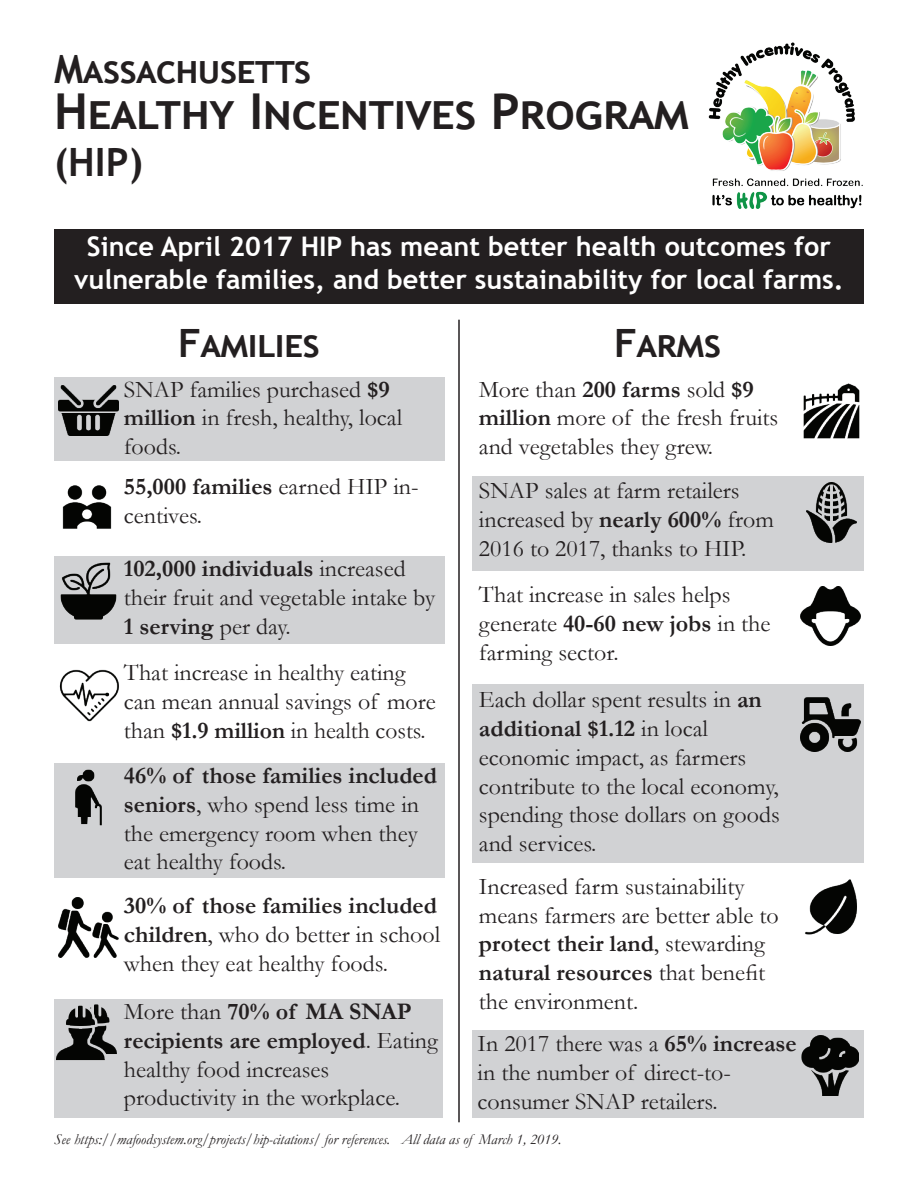
<style>
.page{position:relative;width:918px;height:1188px;background:#fff}
.page>*{position:absolute;margin:0;border:0;box-sizing:border-box;transform-origin:0 0}
.t1{font:700 49.5px "Trebuchet MS";color:#231f20}
.t2{font:700 39px "Trebuchet MS";color:#231f20}
.t3{font:700 27px/32.4px "Trebuchet MS";color:#fff;text-align:center}
.t4{font:24px/28.8px "Garamond";color:#231f20}
.t5{font:italic 15px "Garamond";color:#231f20}
.s1{font-weight:700}
</style>
<div class="page">
<div style="left:54px;top:230px;width:810px;height:74px;background:#231f20"></div>
<div style="left:472px;top:1031px;width:392px;height:87px;background:#d1d2d4"></div>
<div style="left:472px;top:684px;width:392px;height:179px;background:#d1d2d4"></div>
<div style="left:54px;top:999px;width:388px;height:119px;background:#d1d2d4"></div>
<div style="left:54px;top:763px;width:390px;height:115px;background:#d1d2d4"></div>
<div style="left:54px;top:556px;width:390px;height:88px;background:#d1d2d4"></div>
<div style="left:54px;top:378px;width:390px;height:83px;background:#d1d2d4"></div>
<img style="left:803px;top:383px;width:57px;height:56px">
<img style="left:58px;top:385px;width:60px;height:51px">
<img style="left:62px;top:485px;width:50px;height:44px">
<img style="left:60px;top:562px;width:57px;height:58px">
<img style="left:59px;top:669px;width:60px;height:53px">
<img style="left:75px;top:769px;width:27px;height:57px">
<img style="left:58px;top:897px;width:60px;height:60px">
<img style="left:801px;top:697px;width:60px;height:54px">
<img style="left:801px;top:586px;width:59px;height:60px">
<img style="left:708px;top:42px;width:155px;height:167px">
<img style="left:56px;top:1004px;width:60px;height:57px">
<img style="left:805px;top:879px;width:52px;height:56px">
<hr style="left:458px;top:320px;width:2px;height:802px;background:#231f20">
<img style="left:801px;top:1035px;width:58px;height:60px">
<div style="left:472px;top:476px;width:392px;height:95px;background:#d1d2d4"></div>
<img style="left:806px;top:482px;width:51px;height:60px">
<h2 class="t2" style="left:54px;top:45px;width:258px">Massachusetts</h2>
<h1 class="t1" style="left:54px;top:81px;width:636px">Healthy Incentives Program</h1>
<h2 class="t2" style="left:54px;top:138px;width:91px">(HIP)</h2>
<p class="t3" style="left:74px;top:231px;width:771px">Since April 2017 HIP has meant better health outcomes for vulnerable families, and better sustainability for local farms.</p>
<h2 class="t2" style="left:178px;top:319px;width:143px">Families</h2>
<p class="t4" style="left:124px;top:374px;width:280px">SNAP families purchased <span class="s1">$9 million</span> in fresh, healthy, local foods.</p>
<p class="t4" style="left:124px;top:471px;width:296px"><span class="s1">55,000 families</span> earned HIP in&shy;centives.</p>
<p class="t4" style="left:124px;top:554px;width:313px"><span class="s1">102,000 individuals</span> increased their fruit and vegetable intake by<br><span class="s1">1 serving</span> per day.</p>
<p class="t4" style="left:124px;top:658px;width:313px">That increase in healthy eating can mean annual savings of more than <span class="s1">$1.9 million</span> in health costs.</p>
<p class="t4" style="left:124px;top:760px;width:315px"><span class="s1">46% of those families included seniors</span>, who spend less time in the emergency room when they eat healthy foods.</p>
<p class="t4" style="left:124px;top:890px;width:318px"><span class="s1">30% of those families included children</span>, who do better in school when they eat healthy foods.</p>
<p class="t4" style="left:124px;top:996px;width:316px">More than <span class="s1">70% of MA SNAP recipients are employed</span>. Eating healthy food increases productivity in the workplace.</p>
<h2 class="t2" style="left:614px;top:319px;width:108px">Farms</h2>
<p class="t4" style="left:479px;top:374px;width:301px">More than <span class="s1">200 farms</span> sold <span class="s1">$9 million</span> more of the fresh fruits and vegetables they grew.</p>
<p class="t4" style="left:479px;top:476px;width:296px">SNAP sales at farm retailers increased by <span class="s1">nearly 600%</span> from<br>2016 to 2017, thanks to HIP.</p>
<p class="t4" style="left:479px;top:580px;width:293px">That increase in sales helps generate <span class="s1">40-60 new jobs</span> in the farming sector.</p>
<p class="t4" style="left:479px;top:685px;width:302px">Each dollar spent results in <span class="s1">an additional $1.12</span> in local economic impact, as farmers contribute to the local economy, spending those dollars on goods and services.</p>
<p class="t4" style="left:479px;top:871px;width:301px">Increased farm sustainability means farmers are better able to <span class="s1">protect their land</span>, stewarding <span class="s1">natural resources</span> that benefit the environment.</p>
<p class="t4" style="left:478px;top:1028px;width:321px">In 2017 there was a <span class="s1">65% increase </span>in the number of direct-to&shy;consumer SNAP retailers.</p>
<p class="t5" style="left:54px;top:1129px;width:509px">See https://mafoodsystem.org/projects/hip-citations/ for references. All data as of March 1, 2019.</p>
</div>
